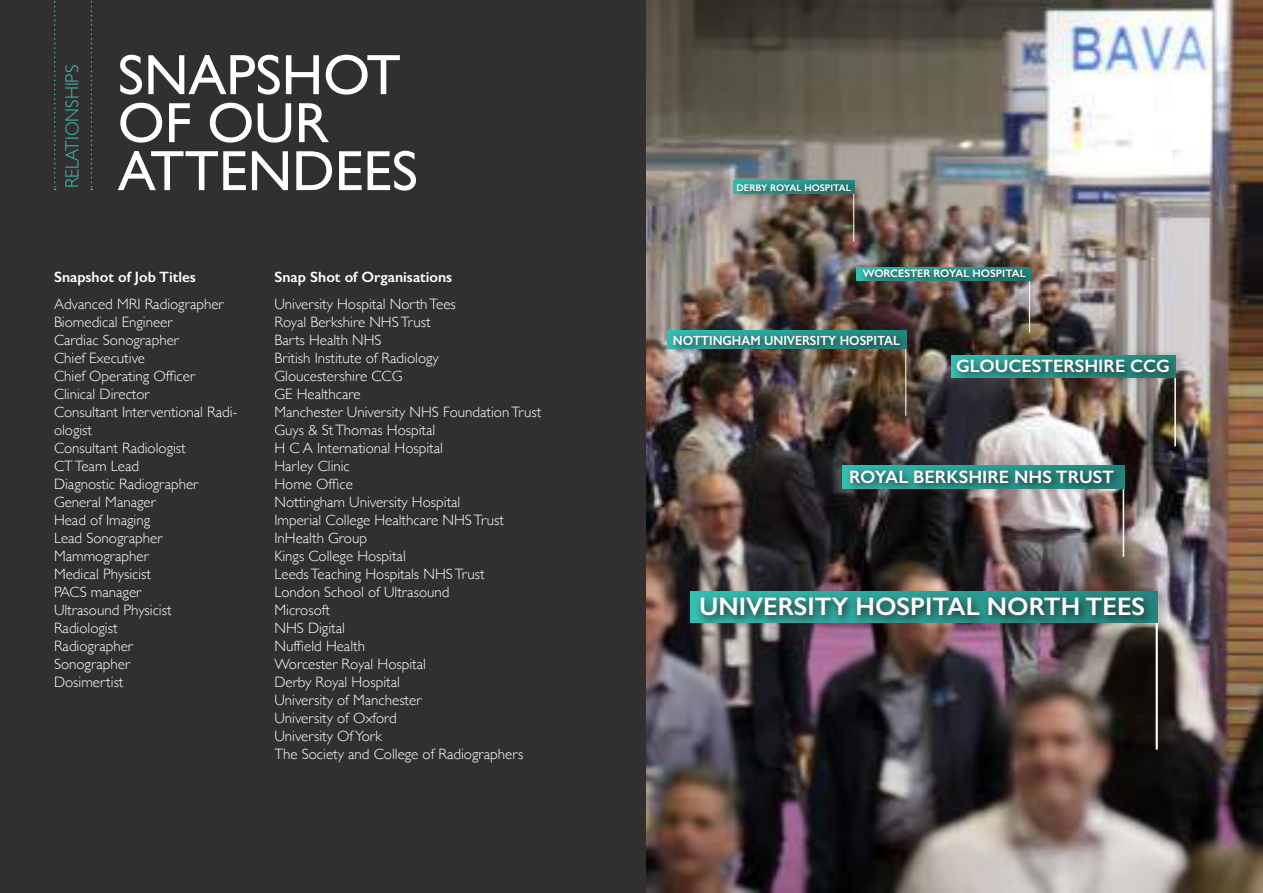
<style>
.page{position:relative;width:1263px;height:893px;background:#312f30}
.page>*{position:absolute;margin:0;border:0;box-sizing:border-box;transform-origin:0 0}
.t1{font:57px/48px "Gill Sans";color:#fff}
.t2{font:600 25.35px "Gill Sans";color:#fff}
.t3{font:300 18.9px "Gill Sans";color:#40beb4;scale:.95 1}
.t4{font:600 18px "Gill Sans";color:#fff}
.t5{font:300 15px/18px "Gill Sans";color:#fff}
.t6{font:600 15px "Gill Sans";color:#fff}
.t7{font:600 13.35px "Gill Sans";color:#fff;scale:.92 1}
.t8{font:600 10.95px "Gill Sans";color:#fff}
.t9{font:600 9.6px "Gill Sans";color:#fff}
</style>
<div class="page">
<img style="left:646px;top:0;width:617px;height:893px">
<svg style="left:995px;top:268px;width:46px;height:75px"></svg>
<svg style="left:999px;top:287px;width:31px;height:46px"></svg>
<svg style="left:54px;top:1px;width:2px;height:189px"></svg>
<svg style="left:91px;top:1px;width:1px;height:189px"></svg>
<svg style="left:1076px;top:461px;width:59px;height:106px"></svg>
<svg style="left:1079px;top:465px;width:46px;height:93px"></svg>
<svg style="left:845px;top:465px;width:279px;height:29px"></svg>
<svg style="left:827px;top:178px;width:38px;height:74px"></svg>
<svg style="left:830px;top:202px;width:24px;height:41px"></svg>
<svg style="left:732px;top:179px;width:129px;height:23px"></svg>
<svg style="left:872px;top:325px;width:45px;height:101px"></svg>
<svg style="left:875px;top:330px;width:32px;height:87px"></svg>
<svg style="left:668px;top:330px;width:238px;height:19px"></svg>
<svg style="left:669px;top:331px;width:241px;height:25px"></svg>
<svg style="left:1091px;top:586px;width:78px;height:174px"></svg>
<svg style="left:1093px;top:590px;width:66px;height:162px"></svg>
<svg style="left:690px;top:591px;width:468px;height:32px"></svg>
<svg style="left:696px;top:593px;width:459px;height:34px"></svg>
<svg style="left:859px;top:265px;width:175px;height:22px"></svg>
<svg style="left:1128px;top:350px;width:59px;height:107px"></svg>
<svg style="left:1130px;top:383px;width:47px;height:65px"></svg>
<svg style="left:952px;top:355px;width:227px;height:28px"></svg>
<p class="t3" style="left:58px;top:188px;width:131px;rotate:-90deg">RELATIONSHIPS</p>
<h1 class="t1" style="left:118px;top:50px;width:302px">SNAPSHOT<br>OF OUR<br>ATTENDEES</h1>
<p class="t6" style="left:54px;top:268px;width:143px">Snapshot of Job Titles</p>
<p class="t5" style="left:54px;top:294px;width:185px">Advanced MRI Radiographer<br>Biomedical Engineer<br>Cardiac Sonographer<br>Chief Executive<br>Chief Operating Officer<br>Clinical Director<br>Consultant Interventional Radi&shy;ologist<br>Consultant Radiologist<br>CT Team Lead<br>Diagnostic Radiographer<br>General Manager<br>Head of Imaging<br>Lead Sonographer<br>Mammographer<br>Medical Physicist<br>PACS manager<br>Ultrasound Physicist<br>Radiologist<br>Radiographer<br>Sonographer<br>Dosimertist</p>
<p class="t6" style="left:274px;top:268px;width:179px">Snap Shot of Organisations</p>
<p class="t5" style="left:274px;top:294px;width:268px">University Hospital North Tees<br>Royal Berkshire NHS Trust<br>Barts Health NHS<br>British Institute of Radiology<br>Gloucestershire CCG<br>GE Healthcare<br>Manchester University NHS Foundation Trust<br>Guys &amp; St Thomas Hospital<br>H C A International Hospital<br>Harley Clinic<br>Home Office<br>Nottingham University Hospital<br>Imperial College Healthcare NHS Trust<br>InHealth Group<br>Kings College Hospital<br>Leeds Teaching Hospitals NHS Trust<br>London School of Ultrasound<br>Microsoft<br>NHS Digital<br>Nuffield Health<br>Worcester Royal Hospital<br>Derby Royal Hospital<br>University of Manchester<br>University of Oxford<br>University Of York<br>The Society and College of Radiographers</p>
<p class="t9" style="left:736px;top:182px;width:116px">DERBY ROYAL HOSPITAL</p>
<p class="t8" style="left:863px;top:267px;width:164px">WORCESTER ROYAL HOSPITAL</p>
<p class="t7" style="left:673px;top:332px;width:248px">NOTTINGHAM UNIVERSITY HOSPITAL</p>
<p class="t4" style="left:956px;top:355px;width:215px">GLOUCESTERSHIRE CCG</p>
<p class="t4" style="left:849px;top:466px;width:266px">ROYAL BERKSHIRE NHS TRUST</p>
<h2 class="t2" style="left:699px;top:591px;width:447px">UNIVERSITY HOSPITAL NORTH TEES</h2>
</div>
